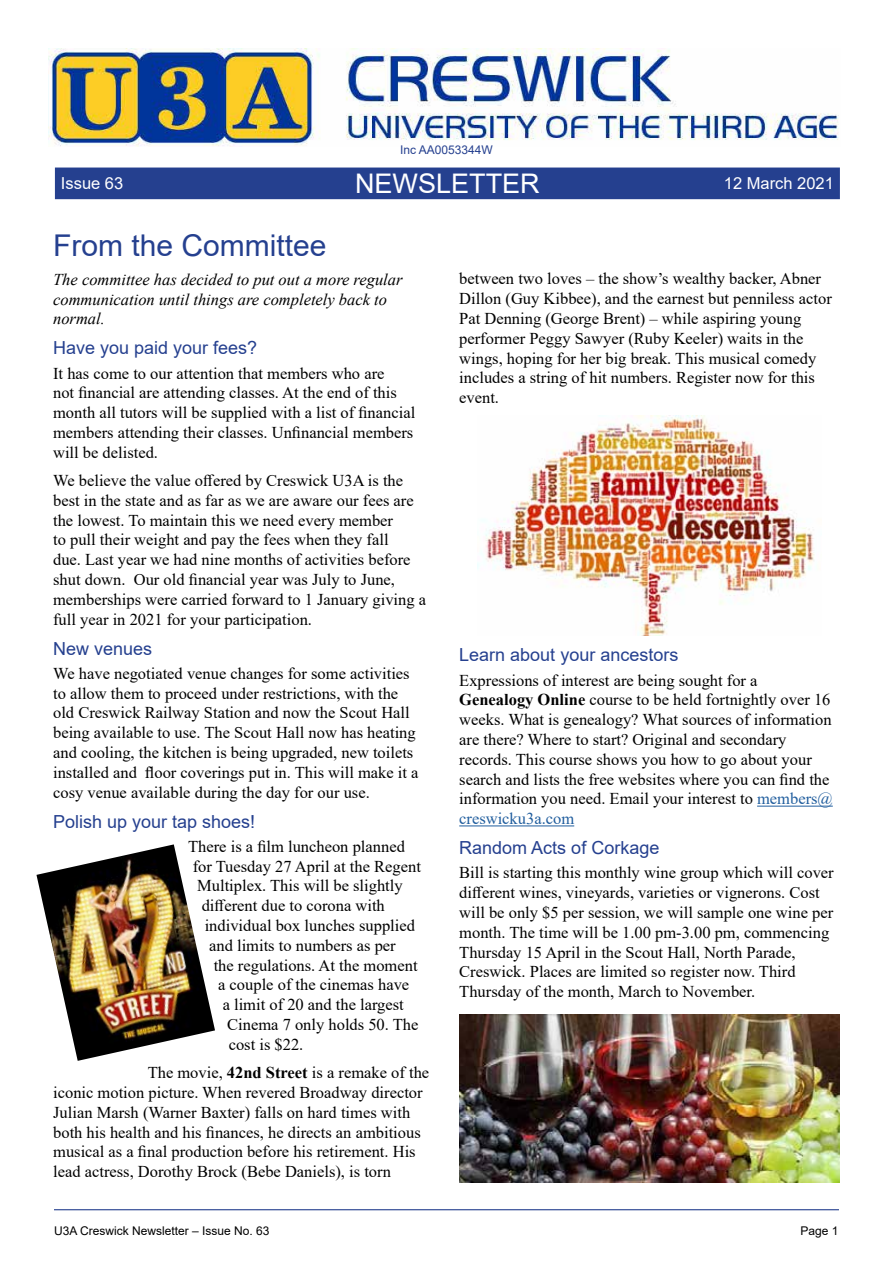
<style>
.page{position:relative;width:893px;height:1263px;background:#fff}
.page>*{position:absolute;margin:0;border:0;box-sizing:border-box;transform-origin:0 0}
.t1{font:30px "Arial";color:#25408f}
.t2{font:27px "Arial";color:#fff}
.t3{font:18px "Arial";color:#25408f}
.t4{font:16.5px/19.8px "Times New Roman";color:#000}
.t5{font:italic 16.5px/19.8px "Times New Roman";color:#000}
.t6{font:16.5px "Arial";color:#fff}
.t7{font:12px "Arial";color:#000}
.t8{font:12px "Arial";color:#25408f}
.s1{font-weight:700}
.s2{color:#215e9e}
</style>
<div class="page">
<hr style="left:54px;top:1209px;width:785px;height:1px;background:#25408f">
<div style="left:55px;top:168px;width:785px;height:31px;background:#25408f"></div>
<img style="left:48px;top:49px;width:791px;height:98px">
<hr style="left:757px;top:806px;width:76px;height:1px;background:#215e9e">
<hr style="left:459px;top:825px;width:115px;height:1px;background:#215e9e">
<img style="left:477px;top:415px;width:338px;height:221px">
<img style="left:36px;top:844px;width:179px;height:217px">
<img style="left:459px;top:1014px;width:381px;height:168px">
<p class="t8" style="left:400px;top:141px;width:94px">Inc AA0053344W</p>
<p class="t6" style="left:61px;top:172px;width:64px">Issue 63</p>
<h2 class="t2" style="left:355px;top:165px;width:186px">NEWSLETTER</h2>
<p class="t6" style="left:724px;top:172px;width:112px">12 March 2021</p>
<h1 class="t1" style="left:53px;top:225px;width:275px">From the Committee</h1>
<p class="t5" style="left:53px;top:269px;width:351px">The committee has decided to put out a more regular communication until things are completely back to normal.</p>
<p class="t3" style="left:53px;top:336px;width:206px">Have you paid your fees?</p>
<p class="t4" style="left:53px;top:363px;width:364px">It has come to our attention that members who are<br>not financial are attending classes. At the end of this month all tutors will be supplied with a list of financial members attending their classes. Unfinancial members will be delisted.</p>
<p class="t4" style="left:53px;top:470px;width:374px">We believe the value offered by Creswick U3A is the best in the state and as far as we are aware our fees are the lowest. To maintain this we need every member<br>to pull their weight and pay the fees when they fall<br>due. Last year we had nine months of activities before shut down. Our old financial year was July to June, memberships were carried forward to 1 January giving a full year in 2021 for your participation.</p>
<p class="t3" style="left:53px;top:636px;width:101px">New venues</p>
<p class="t4" style="left:53px;top:663px;width:367px">We have negotiated venue changes for some activities to allow them to proceed under restrictions, with the old Creswick Railway Station and now the Scout Hall being available to use. The Scout Hall now has heating and cooling, the kitchen is being upgraded, new toilets installed and floor coverings put in. This will make it a cosy venue available during the day for our use.</p>
<p class="t3" style="left:53px;top:809px;width:204px">Polish up your tap shoes!</p>
<p class="t4" style="left:188px;top:836px;width:218px">There is a film luncheon planned</p>
<p class="t4" style="left:193px;top:856px;width:230px">for Tuesday 27 April at the Regent</p>
<p class="t4" style="left:197px;top:875px;width:207px">Multiplex. This will be slightly</p>
<p class="t4" style="left:202px;top:895px;width:185px">different due to corona with</p>
<p class="t4" style="left:205px;top:915px;width:212px">individual box lunches supplied</p>
<p class="t4" style="left:209px;top:935px;width:188px">and limits to numbers as per</p>
<p class="t4" style="left:214px;top:955px;width:205px">the regulations. At the moment</p>
<p class="t4" style="left:218px;top:974px;width:193px">a couple of the cinemas have</p>
<p class="t4" style="left:223px;top:994px;width:183px">a limit of 20 and the largest</p>
<p class="t4" style="left:227px;top:1014px;width:193px">Cinema 7 only holds 50. The</p>
<p class="t4" style="left:229px;top:1034px;width:76px">cost is $22.</p>
<p class="t4" style="left:53px;top:1062px;width:378px;text-indent:94px">The movie, <span class="s1">42nd Street</span> is a remake of the iconic motion picture. When revered Broadway director Julian Marsh (Warner Baxter) falls on hard times with both his health and his finances, he directs an ambitious musical as a final production before his retirement. His lead actress, Dorothy Brock (Bebe Daniels), is torn</p>
<p class="t4" style="left:459px;top:268px;width:374px">between two loves – the show’s wealthy backer, Abner Dillon (Guy Kibbee), and the earnest but penniless actor Pat Denning (George Brent) – while aspiring young performer Peggy Sawyer (Ruby Keeler) waits in the wings, hoping for her big break. This musical comedy includes a string of hit numbers. Register now for this event.</p>
<p class="t3" style="left:459px;top:643px;width:221px">Learn about your ancestors</p>
<p class="t4" style="left:459px;top:669px;width:375px">Expressions of interest are being sought for a <span class="s1">Genealogy Online</span> course to be held fortnightly over 16 weeks. What is genealogy? What sources of information are there? Where to start? Original and secondary records. This course shows you how to go about your search and lists the free websites where you can find the information you need. Email your interest to <span class="s2">members@ creswicku3a.com</span></p>
<p class="t3" style="left:459px;top:835px;width:202px">Random Acts of Corkage</p>
<p class="t4" style="left:459px;top:862px;width:376px">Bill is starting this monthly wine group which will cover different wines, vineyards, varieties or vignerons. Cost will be only $5 per session, we will sample one wine per month. The time will be 1.00 pm-3.00 pm, commencing Thursday 15 April in the Scout Hall, North Parade, Creswick. Places are limited so register now. Third Thursday of the month, March to November.</p>
<p class="t7" style="left:54px;top:1223px;width:217px">U3A Creswick Newsletter – Issue No. 63</p>
<p class="t7" style="left:800px;top:1223px;width:40px">Page 1</p>
</div>
